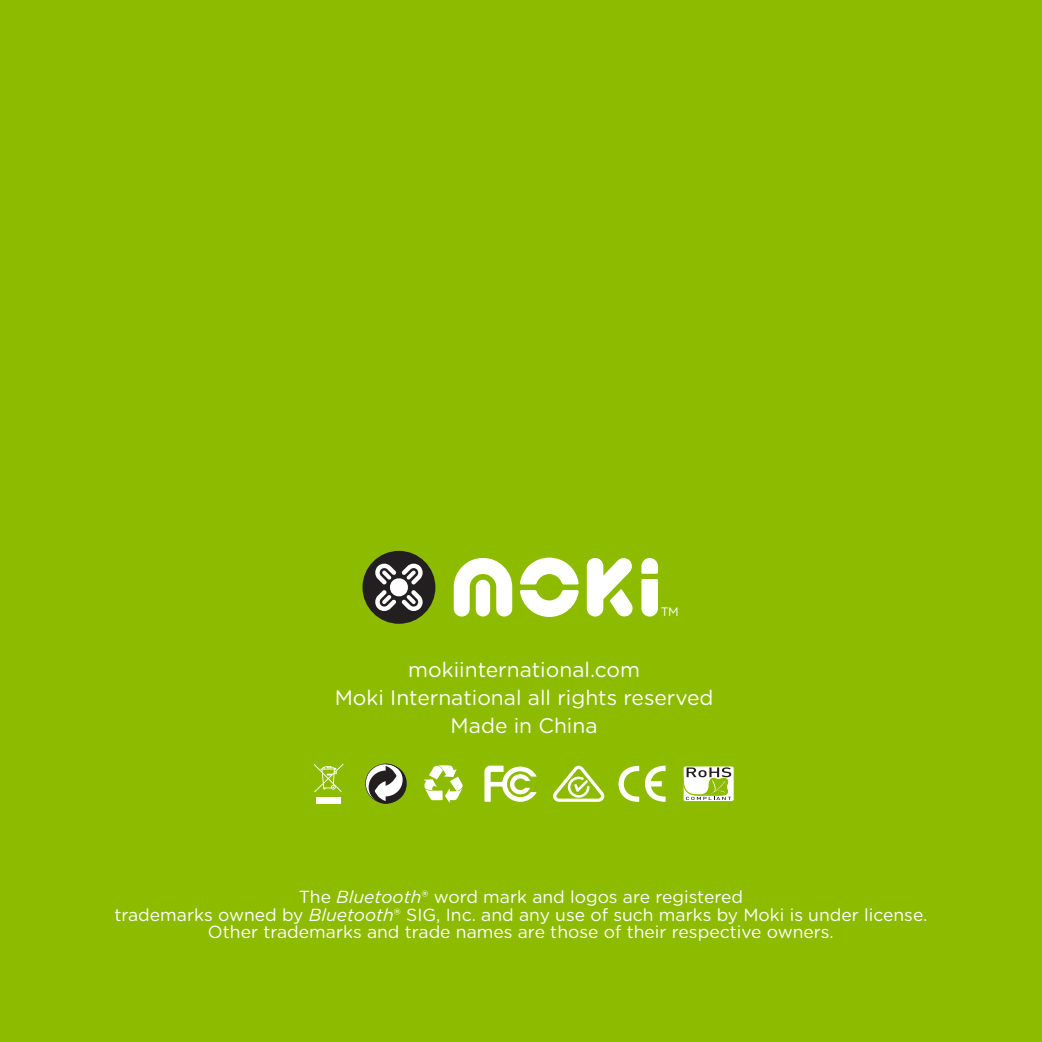
<style>
.page{position:relative;width:1042px;height:1042px;background:#8dbb00}
.page>*{position:absolute;margin:0;border:0;box-sizing:border-box;transform-origin:0 0}
.t1{font:21px "Gotham Rounded";color:#fff}
.t2{font:17.5px/17.5px "Gotham Rounded";color:#fff;text-align:center}
.t3{font:12.25px "Gotham Rounded";color:#fff}
.s1{font-style:italic}
</style>
<div class="page">
<svg style="left:424px;top:765px;width:39px;height:38px"></svg>
<svg style="left:645px;top:765px;width:20px;height:37px"></svg>
<svg style="left:618px;top:765px;width:21px;height:37px"></svg>
<svg style="left:683px;top:766px;width:51px;height:36px;background:#c7d3a3"></svg>
<div style="left:316px;top:797px;width:24px;height:7px;background:#fff"></div>
<svg style="left:314px;top:763px;width:30px;height:29px"></svg>
<svg style="left:365px;top:763px;width:42px;height:41px"></svg>
<svg style="left:553px;top:765px;width:52px;height:37px"></svg>
<svg style="left:484px;top:765px;width:53px;height:37px"></svg>
<div style="left:362px;top:551px;width:73px;height:73px;background:#231f20;border-radius:50%"></div>
<svg style="left:375px;top:564px;width:48px;height:47px"></svg>
<svg style="left:454px;top:558px;width:58px;height:58px"></svg>
<svg style="left:520px;top:557px;width:59px;height:27px"></svg>
<svg style="left:520px;top:590px;width:59px;height:27px"></svg>
<div style="left:476px;top:580px;width:14px;height:36px;background:#fff;border-radius:7px"></div>
<svg style="left:641px;top:558px;width:17px;height:58px"></svg>
<svg style="left:587px;top:558px;width:46px;height:59px"></svg>
<p class="t3" style="left:661px;top:604px;width:19px">TM</p>
<p class="t1" style="left:408px;top:655px;width:233px">mokiinternational.com</p>
<p class="t1" style="left:335px;top:683px;width:380px">Moki International all rights reserved</p>
<p class="t1" style="left:451px;top:711px;width:148px">Made in China</p>
<p class="t2" style="left:114px;top:887px;width:814px">The <span class="s1">Bluetooth</span>® word mark and logos are registered<br>trademarks owned by <span class="s1">Bluetooth</span>® SIG, Inc. and any use of such marks by Moki is under license.<br>Other trademarks and trade names are those of their respective owners.</p>
</div>
